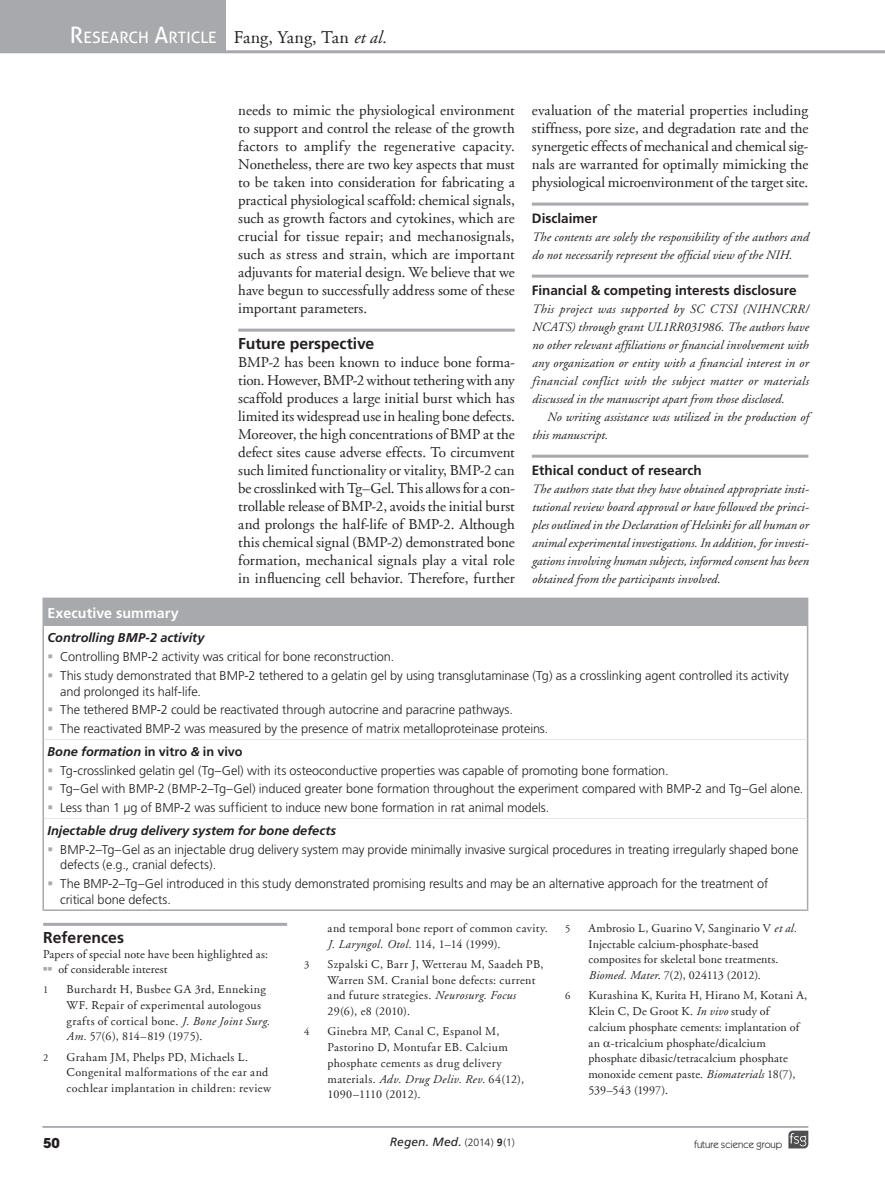
<style>
.page{position:relative;width:885px;height:1191px;background:#fff}
.page>*{position:absolute;margin:0;border:0;box-sizing:border-box;transform-origin:0 0}
.t1{font:15.75px "Aller";letter-spacing:.005em;color:#fff}
.crosshead1{font:700 15.75px "Frutiger";color:#231f20}
.bodyfirst{font:15px/18px "Adobe Garamond";color:#231f20;text-align:justify}
.boxtitle{font:700 14.25px "Frutiger";letter-spacing:.005em;color:#fff}
.ackhead{font:700 13.5px "Frutiger";color:#231f20}
.t2{font:700 13.5px "Avant Garde";color:#231f20}
.t3{font:300 12.75px/15.8px "Frutiger";letter-spacing:-.005em;color:#231f20}
.ackbodyfirst{font:italic 12.75px/18px "Adobe Garamond";letter-spacing:.005em;color:#231f20;text-align:justify}
.boxsubhead{font:italic 700 12.75px "Frutiger";color:#231f20}
.ackbodyindent{font:italic 12.75px/18px "Adobe Garamond";letter-spacing:.005em;color:#231f20}
.refblurb{font:12px/15.8px "Adobe Garamond";letter-spacing:.02em;color:#231f20}
.t4{font:italic 12px "Frutiger";letter-spacing:.015em;color:#231f20}
.t5{font:10.5px "Itc Kabel";color:#231f20}
.t6{font:10.5px "Adobe Garamond";color:#231f20}
.s1{font-size:22.5px}
.s2{font-family:"Adobe Garamond";font-size:18px;color:#231f20}
.s3{font-family:"Adobe Garamond";font-style:italic;font-size:18px;color:#231f20}
.s4{font-style:normal}
.s5{color:#a8a9ad}
.s6{font-style:italic}
.s7{font-weight:300;font-style:normal;font-size:10.5px}
.s8{font-weight:700;font-style:normal;font-size:10.5px}
</style>
<div class="page">
<svg style="left:788px;top:1130px;width:20px;height:18px"></svg>
<div style="left:0;top:0;width:225px;height:51px;background:#a8a9ad"></div>
<hr style="left:0;top:50px;width:884px;height:3px;background:#a8a9ad">
<hr style="left:238px;top:329px;width:276px;height:3px;background:#a8a9ad">
<hr style="left:531px;top:203px;width:277px;height:3px;background:#a8a9ad">
<hr style="left:531px;top:275px;width:277px;height:3px;background:#a8a9ad">
<hr style="left:531px;top:455px;width:277px;height:3px;background:#a8a9ad">
<div style="left:43px;top:598px;width:764px;height:28px;background:#a8a9ad"></div>
<hr style="left:42px;top:597px;width:766px;height:2px;background:#a8a9ad">
<hr style="left:42px;top:599px;width:2px;height:27px;background:#a8a9ad">
<hr style="left:806px;top:599px;width:2px;height:27px;background:#a8a9ad">
<hr style="left:42px;top:626px;width:2px;height:113px;background:#a8a9ad">
<hr style="left:806px;top:626px;width:2px;height:113px;background:#a8a9ad">
<hr style="left:42px;top:739px;width:2px;height:79px;background:#a8a9ad">
<hr style="left:806px;top:739px;width:2px;height:79px;background:#a8a9ad">
<hr style="left:42px;top:818px;width:2px;height:91px;background:#a8a9ad">
<hr style="left:806px;top:818px;width:2px;height:91px;background:#a8a9ad">
<hr style="left:44px;top:739px;width:762px;height:1px;background:#e6e7e9">
<hr style="left:44px;top:818px;width:762px;height:1px;background:#e6e7e9">
<hr style="left:42px;top:909px;width:766px;height:2px;background:#a8a9ad">
<hr style="left:43px;top:923px;width:244px;height:3px;background:#a8a9ad">
<hr style="left:42px;top:1126px;width:766px;height:1px;background:#a8a9ad">
<p class="t1" style="left:70px;top:27px;width:318px"><span class="s1">R</span>ESEARCH <span class="s1">A</span>RTICLE <span class="s2">Fang, Yang, Tan</span> <span class="s3">et al.</span></p>
<p class="bodyfirst" style="left:238px;top:101px;width:278px">needs to mimic the physiological environment to support and control the release of the growth factors to amplify the regenerative capacity.<br>Nonetheless, there are two key aspects that must to be taken into consideration for fabricating a practical physiological scaffold: chemical signals, such as growth factors and cytokines, which are crucial for tissue repair; and mechanosignals, such as stress and strain, which are important adjuvants for material design. We believe that we have begun to successfully address some of these important parameters.</p>
<p class="crosshead1" style="left:238px;top:334px;width:137px">Future perspective</p>
<p class="bodyfirst" style="left:238px;top:353px;width:278px">BMP‑2 has been known to induce bone forma&shy;tion. However, BMP‑2 without tethering with any scaffold produces a large initial burst which has limited its widespread use in healing bone defects.<br>Moreover, the high concentrations of BMP at the defect sites cause adverse effects. To circumvent such limited functionality or vitality, BMP‑2 can be crosslinked with Tg–Gel. This allows for a con&shy;trollable release of BMP‑2, avoids the initial burst and prolongs the half-life of BMP‑2. Although this chemical signal (BMP‑2) demonstrated bone formation, mechanical signals play a vital role in influencing cell behavior. Therefore, further</p>
<p class="bodyfirst" style="left:531px;top:101px;width:278px">evaluation of the material properties including stiffness, pore size, and degradation rate and the synergetic effects of mechanical and chemical sig&shy;nals are warranted for optimally mimicking the physiological microenvironment of the target site.</p>
<p class="ackhead" style="left:531px;top:210px;width:67px">Disclaimer</p>
<p class="ackbodyfirst" style="left:531px;top:228px;width:278px">The contents are solely the responsibility of the authors and do not necessarily represent the official view of the NIH.</p>
<p class="ackhead" style="left:531px;top:282px;width:266px">Financial &amp; competing interests disclosure</p>
<p class="ackbodyfirst" style="left:531px;top:300px;width:278px">This project was supported by SC CTSI (NIHNCRR/ NCATS) through grant UL1RR031986. The authors have no other relevant affiliations or financial involvement with any organization or entity with a financial interest in or financial conflict with the subject matter or materials discussed in the manuscript apart from those disclosed.</p>
<p class="ackbodyindent" style="left:531px;top:408px;width:278px;text-indent:15px">No writing assistance was utilized in the production of this manuscript.</p>
<p class="ackhead" style="left:531px;top:462px;width:171px">Ethical conduct of research</p>
<p class="ackbodyfirst" style="left:531px;top:480px;width:278px">The authors state that they have obtained appropriate insti&shy;tutional review board approval or have followed the princi&shy;ples outlined in the Declaration of Helsinki for all human or animal experimental investigations. In addition, for investi&shy;gations involving human subjects, informed consent has been obtained from the participants involved.</p>
<p class="boxtitle" style="left:47px;top:604px;width:133px">Executive summary</p>
<p class="boxsubhead" style="left:47px;top:630px;width:158px">Controlling BMP‑2 activity</p>
<p class="t3" style="left:60px;top:649px;width:335px">Controlling BMP‑2 activity was critical for bone reconstruction.</p>
<p class="t3" style="left:60px;top:668px;width:730px">This study demonstrated that BMP‑2 tethered to a gelatin gel by using transglutaminase (Tg) as a crosslinking agent controlled its activity and prolonged its half-life.</p>
<p class="t3" style="left:60px;top:702px;width:454px">The tethered BMP‑2 could be reactivated through autocrine and paracrine pathways.</p>
<p class="t3" style="left:60px;top:721px;width:489px">The reactivated BMP‑2 was measured by the presence of matrix metalloproteinase proteins.</p>
<p class="boxsubhead" style="left:47px;top:744px;width:196px">Bone formation <span class="s4">in vitro</span> &amp; <span class="s4">in vivo</span></p>
<p class="t3" style="left:60px;top:762px;width:610px">Tg-crosslinked gelatin gel (Tg–Gel) with its osteoconductive properties was capable of promoting bone formation.</p>
<p class="t3" style="left:60px;top:781px;width:744px">Tg–Gel with BMP‑2 (BMP‑2–Tg–Gel) induced greater bone formation throughout the experiment compared with BMP‑2 and Tg–Gel alone.</p>
<p class="t3" style="left:60px;top:800px;width:490px">Less than 1 µg of BMP‑2 was sufficient to induce new bone formation in rat animal models.</p>
<p class="boxsubhead" style="left:47px;top:823px;width:290px">Injectable drug delivery system for bone defects</p>
<p class="t3" style="left:60px;top:841px;width:739px">BMP‑2–Tg–Gel as an injectable drug delivery system may provide minimally invasive surgical procedures in treating irregularly shaped bone defects (e.g., cranial defects).</p>
<p class="t3" style="left:60px;top:876px;width:709px">The BMP‑2–Tg–Gel introduced in this study demonstrated promising results and may be an alternative approach for the treatment of critical bone defects.</p>
<p class="crosshead1" style="left:43px;top:928px;width:82px">References</p>
<p class="refblurb" style="left:43px;top:946px;width:226px">Papers of special note have been highlighted as:</p>
<p class="refblurb" style="left:43px;top:961px;width:126px"><span class="s5">■■</span> of considerable interest</p>
<p class="t6" style="left:43px;top:984px;width:7px">1</p>
<p class="refblurb" style="left:67px;top:981px;width:204px">Burchardt H, Busbee GA 3rd, Enneking WF. Repair of experimental autologous grafts of cortical bone. <span class="s6">J. Bone Joint Surg.<br>Am.</span> 57(6), 814–819 (1975).</p>
<p class="t6" style="left:43px;top:1051px;width:7px">2</p>
<p class="refblurb" style="left:67px;top:1049px;width:206px">Graham JM, Phelps PD, Michaels L.<br>Congenital malformations of the ear and cochlear implantation in children: review</p>
<p class="refblurb" style="left:327px;top:920px;width:222px">and temporal bone report of common cavity.<br><span class="s6">J. Laryngol. Otol.</span> 114, 1–14 (1999).</p>
<p class="t6" style="left:565px;top:923px;width:7px">5</p>
<p class="refblurb" style="left:588px;top:920px;width:210px">Ambrosio L, Guarino V, Sanginario V <span class="s6">et al.<br></span>Injectable calcium-phosphate-based composites for skeletal bone treatments.<br><span class="s6">Biomed. Mater</span>. 7(2), 024113 (2012).</p>
<p class="t6" style="left:565px;top:990px;width:7px">6</p>
<p class="refblurb" style="left:588px;top:988px;width:220px">Kurashina K, Kurita H, Hirano M, Kotani A, Klein C, De Groot K. <span class="s6">In vivo</span> study of calcium phosphate cements: implantation of an ‑tricalcium phosphate/dicalcium phosphate dibasic/tetracalcium phosphate monoxide cement paste. <span class="s6">Biomaterials</span> 18(7), 539–543 (1997).</p>
<p class="t6" style="left:304px;top:959px;width:7px">3</p>
<p class="refblurb" style="left:327px;top:956px;width:217px">Szpalski C, Barr J, Wetterau M, Saadeh PB, Warren SM. Cranial bone defects: current and future strategies. <span class="s6">Neurosurg. Focus </span>29(6), e8 (2010).</p>
<p class="t6" style="left:304px;top:1026px;width:7px">4</p>
<p class="refblurb" style="left:327px;top:1024px;width:198px">Ginebra MP, Canal C, Espanol M,<br>Pastorino D, Montufar EB. Calcium phosphate cements as drug delivery materials. <span class="s6">Adv. Drug Deliv. Rev.</span> 64(12),<br>1090–1110 (2012).</p>
<p class="t2" style="left:43px;top:1134px;width:18px">50</p>
<p class="t4" style="left:389px;top:1135px;width:127px">Regen. Med. <span class="s7">(2014)</span> <span class="s8">9</span><span class="s7">(1)</span></p>
<p class="t5" style="left:694px;top:1138px;width:90px">future science group</p>
</div>
